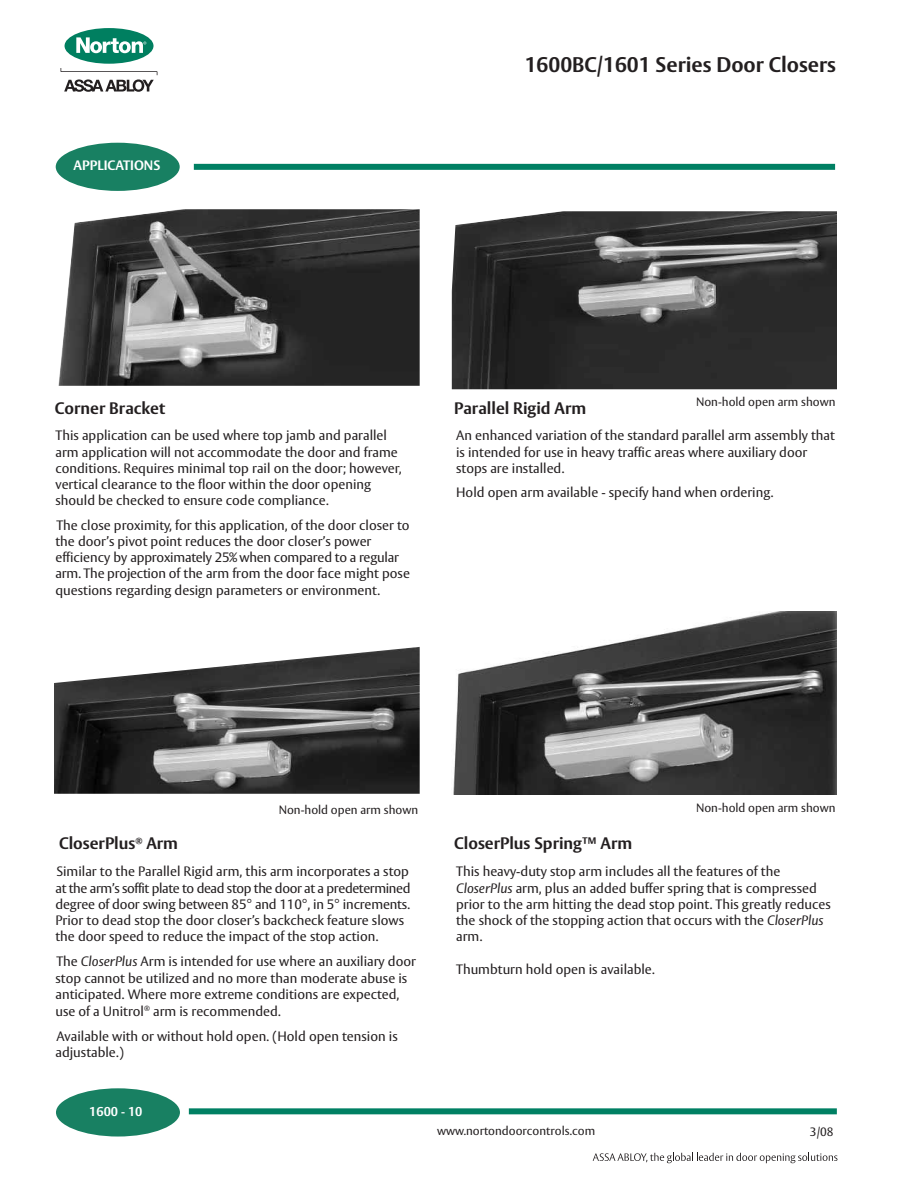
<style>
.page{position:relative;width:918px;height:1188px;background:#fff}
.page>*{position:absolute;margin:0;border:0;box-sizing:border-box;transform-origin:0 0}
.t1{font:700 21px "Vesta";color:#231f20}
.t2{font:700 16.5px "Vesta";color:#231f20}
.t3{font:13.5px/16.2px "Vesta";color:#231f20}
.t4{font:700 13.5px "Vesta";color:#fff}
.t5{font:700 12.75px "Vesta";color:#fff}
.t6{font:12px "Vesta";color:#231f20}
.s1{font-style:italic}
</style>
<div class="page">
<div style="left:194px;top:164px;width:641px;height:6px;background:#008063"></div>
<svg style="left:61px;top:68px;width:96px;height:24px"></svg>
<div style="left:65px;top:28px;width:89px;height:36px;background:#007f60;border-radius:50%"></div>
<svg style="left:76px;top:37px;width:70px;height:16px"></svg>
<div style="left:54px;top:1086px;width:128px;height:53px;background:#188062;border:2px solid #fff;border-radius:50%"></div>
<div style="left:189px;top:1108px;width:648px;height:6px;background:#008063"></div>
<svg style="left:593px;top:1153px;width:244px;height:10px"></svg>
<img style="left:58px;top:209px;width:362px;height:177px">
<img style="left:452px;top:211px;width:385px;height:178px">
<div style="left:53px;top:140px;width:129px;height:53px;background:#188062;border:2px solid #fff;border-radius:50%"></div>
<img style="left:54px;top:647px;width:366px;height:147px">
<img style="left:453px;top:612px;width:384px;height:182px">
<p class="t4" style="left:74px;top:160px;width:88px">APPLICATIONS</p>
<h1 class="t1" style="left:525px;top:56px;width:313px">1600BC/1601 Series Door Closers</h1>
<p class="t2" style="left:55px;top:401px;width:112px">Corner Bracket</p>
<p class="t6" style="left:696px;top:397px;width:141px">Non-hold open arm shown</p>
<p class="t2" style="left:454px;top:401px;width:134px">Parallel Rigid Arm</p>
<p class="t3" style="left:56px;top:429px;width:348px">This application can be used where top jamb and parallel arm application will not accommodate the door and frame conditions. Requires minimal top rail on the door; however, vertical clearance to the floor within the door opening should be checked to ensure code compliance.</p>
<p class="t3" style="left:56px;top:518px;width:356px">The close proximity, for this application, of the door closer to the door’s pivot point reduces the door closer’s power efficiency by approximately 25% when compared to a regular arm. The projection of the arm from the door face might pose questions regarding design parameters or environment.</p>
<p class="t3" style="left:456px;top:429px;width:380px">An enhanced variation of the standard parallel arm assembly that is intended for use in heavy traffic areas where auxiliary door stops are installed.</p>
<p class="t3" style="left:456px;top:486px;width:319px">Hold open arm available - specify hand when ordering.</p>
<p class="t2" style="left:59px;top:836px;width:120px">CloserPlus<sup>®</sup> Arm</p>
<p class="t6" style="left:279px;top:804px;width:141px">Non-hold open arm shown</p>
<p class="t3" style="left:55px;top:865px;width:357px">Similar to the Parallel Rigid arm, this arm incorporates a stop at the arm’s soffit plate to dead stop the door at a predetermined degree of door swing between 85° and 110°, in 5° increments.<br>Prior to dead stop the door closer’s backcheck feature slows the door speed to reduce the impact of the stop action.</p>
<p class="t3" style="left:55px;top:954px;width:362px">The <span class="s1">CloserPlus</span> Arm is intended for use where an auxiliary door stop cannot be utilized and no more than moderate abuse is anticipated. Where more extreme conditions are expected, use of a Unitrol<sup>®</sup> arm is recommended.</p>
<p class="t3" style="left:55px;top:1029px;width:344px">Available with or without hold open. (Hold open tension is adjustable.)</p>
<p class="t5" style="left:89px;top:1106px;width:55px">1600 - 10</p>
<p class="t6" style="left:696px;top:803px;width:141px">Non-hold open arm shown</p>
<p class="t2" style="left:454px;top:836px;width:180px">CloserPlus Spring™ Arm</p>
<p class="t3" style="left:456px;top:865px;width:376px">This heavy-duty stop arm includes all the features of the <span class="s1">CloserPlus</span> arm, plus an added buffer spring that is compressed prior to the arm hitting the dead stop point. This greatly reduces the shock of the stopping action that occurs with the <span class="s1">CloserPlus </span>arm.</p>
<p class="t3" style="left:456px;top:962px;width:200px">Thumbturn hold open is available.</p>
<p class="t6" style="left:437px;top:1126px;width:160px">www.nortondoorcontrols.com</p>
<p class="t6" style="left:810px;top:1127px;width:25px">3/08</p>
</div>
